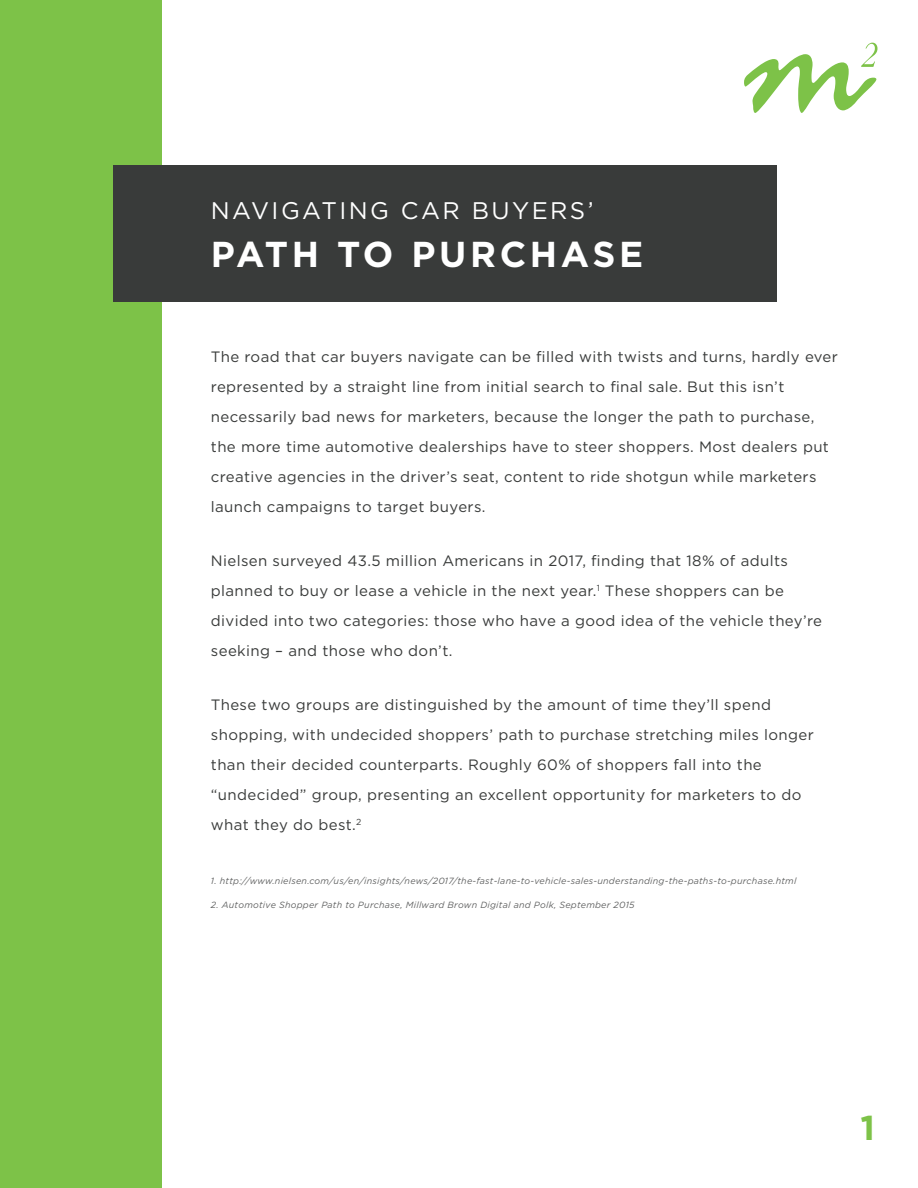
<style>
.page{position:relative;width:918px;height:1188px;background:#fff}
.page>*{position:absolute;margin:0;border:0;box-sizing:border-box;transform-origin:0 0}
.t1{font:700 36px "Gotham";letter-spacing:.1em;color:#fff}
.t2{font:700 34.5px "Gotham";color:#7dc248}
.t3{font:24px "Gotham";letter-spacing:.1em;color:#fff}
.t4{font:15px/30px "Gotham";letter-spacing:.025em;color:#393b3a}
.t5{font:italic 9px "Gotham";letter-spacing:.025em;color:#626363}
</style>
<div class="page">
<div style="left:0;top:0;width:162px;height:1188px;background:#7dc248"></div>
<svg style="left:744px;top:43px;width:134px;height:70px"></svg>
<div style="left:113px;top:166px;width:663px;height:136px;background:#393b3a"></div>
<h3 class="t3" style="left:211px;top:195px;width:384px">NAVIGATING CAR BUYERS’</h3>
<h1 class="t1" style="left:211px;top:231px;width:434px">PATH TO PURCHASE</h1>
<p class="t4" style="left:211px;top:341px;width:629px">The road that car buyers navigate can be filled with twists and turns, hardly ever represented by a straight line from initial search to final sale. But this isn’t necessarily bad news for marketers, because the longer the path to purchase, the more time automotive dealerships have to steer shoppers. Most dealers put creative agencies in the driver’s seat, content to ride shotgun while marketers launch campaigns to target buyers.</p>
<p class="t4" style="left:211px;top:545px;width:613px">Nielsen surveyed 43.5 million Americans in 2017, finding that 18% of adults planned to buy or lease a vehicle in the next year.<sup>1</sup> These shoppers can be divided into two categories: those who have a good idea of the vehicle they’re seeking – and those who don’t.</p>
<p class="t4" style="left:211px;top:689px;width:604px">These two groups are distinguished by the amount of time they’ll spend shopping, with undecided shoppers’ path to purchase stretching miles longer than their decided counterparts. Roughly 60% of shoppers fall into the “undecided” group, presenting an excellent opportunity for marketers to do what they do best.<sup>2</sup></p>
<p class="t5" style="left:211px;top:875px;width:587px">1. http://www.nielsen.com/us/en/insights/news/2017/the-fast-lane-to-vehicle-sales-understanding-the-paths-to-purchase.html</p>
<p class="t5" style="left:211px;top:899px;width:425px">2. Automotive Shopper Path to Purchase, Millward Brown Digital and Polk, September 2015</p>
<h2 class="t2" style="left:861px;top:1104px;width:16px">1</h2>
</div>
